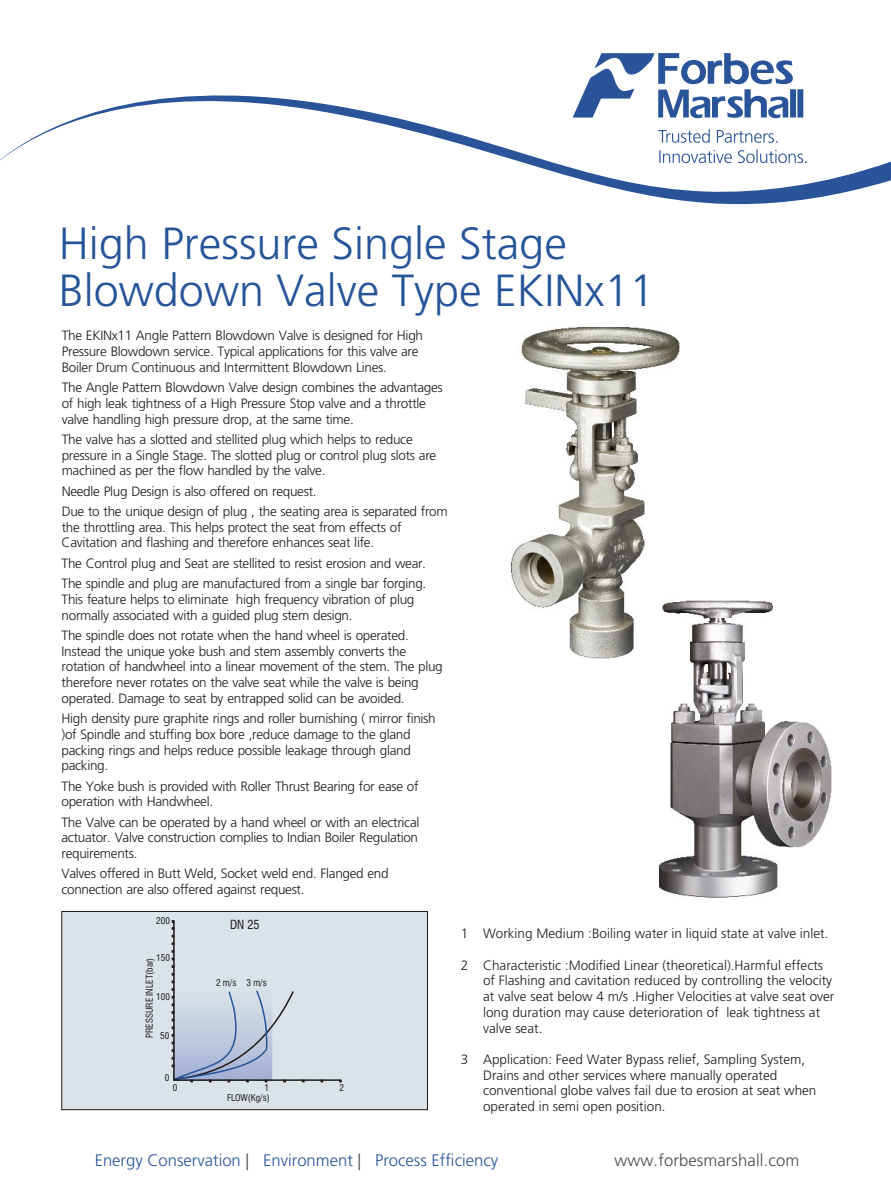
<style>
.page{position:relative;width:891px;height:1196px;background:#fff}
.page>*{position:absolute;margin:0;border:0;box-sizing:border-box;transform-origin:0 0}
.t1{font:300 45px/47.2px "Frutiger LT";color:#265499}
.t2{font:300 16.65px "Frutiger LT";color:#295499}
.t3{font:300 16.65px "Frutiger LT";letter-spacing:.005em;color:#4d4a47}
.t4{font:300 13.5px/15.6px "Frutiger LT";letter-spacing:-.02em;color:#1f1a17}
.t5{font:300 13.5px/15.6px "Frutiger LT";color:#1f1a17}
.t6{font:condensed 12.3px "Swiss 721 BT";color:#1f1a17}
.t7{font:condensed 9.3px "Swiss 721 BT";color:#1f1a17}
.s1{color:#4d4a47}
</style>
<div class="page">
<svg style="left:594px;top:53px;width:199px;height:21px"></svg>
<svg style="left:0;top:74px;width:890px;height:131px"></svg>
<div style="left:61px;top:910px;width:366px;height:199px;background:#d9e3e8;border:1px solid #1f1a17"></div>
<svg style="left:171px;top:920px;width:171px;height:161px"></svg>
<img style="left:659px;top:600px;width:173px;height:298px">
<img style="left:511px;top:327px;width:168px;height:331px">
<h1 class="t1" style="left:59px;top:224px;width:597px">High Pressure Single Stage<br>Blowdown Valve Type EKINx11</h1>
<p class="t4" style="left:62px;top:329px;width:363px">The EKINx11 Angle Pattern Blowdown Valve is designed for High<br>Pressure Blowdown service. Typical applications for this valve are<br>Boiler Drum Continuous and Intermittent Blowdown Lines.</p>
<p class="t4" style="left:62px;top:381px;width:382px">The Angle Pattern Blowdown Valve design combines the advantages of high leak tightness of a High Pressure Stop valve and a throttle valve handling high pressure drop, at the same time.</p>
<p class="t4" style="left:62px;top:433px;width:376px">The valve has a slotted and stellited plug which helps to reduce pressure in a Single Stage. The slotted plug or control plug slots are machined as per the flow handled by the valve.</p>
<p class="t4" style="left:62px;top:482px;width:387px;line-height:20.4px">Needle Plug Design is also offered on request.<br>Due to the unique design of plug , the seating area is separated from</p>
<p class="t4" style="left:62px;top:520px;width:341px">the throttling area. This helps protect the seat from effects of<br>Cavitation and flashing and therefore enhances seat life.</p>
<p class="t4" style="left:62px;top:554px;width:366px;line-height:20.4px">The Control plug and Seat are stellited to resist erosion and wear.<br>The spindle and plug are manufactured from a single bar forging.</p>
<p class="t4" style="left:62px;top:592px;width:354px">This feature helps to eliminate high frequency vibration of plug normally associated with a guided plug stem design.</p>
<p class="t4" style="left:62px;top:628px;width:382px">The spindle does not rotate when the hand wheel is operated.<br>Instead the unique yoke bush and stem assembly converts the rotation of handwheel into a linear movement of the stem. The plug therefore never rotates on the valve seat while the valve is being operated. Damage to seat by entrapped solid can be avoided.</p>
<p class="t4" style="left:61px;top:712px;width:375px">High density pure graphite rings and roller burnishing ( mirror finish )of Spindle and stuffing box bore ,reduce damage to the gland packing rings and helps reduce possible leakage through gland packing.</p>
<p class="t4" style="left:61px;top:779px;width:358px">The Yoke bush is provided with Roller Thrust Bearing for ease of operation with Handwheel.</p>
<p class="t4" style="left:61px;top:815px;width:359px;text-align:justify">The Valve can be operated by a hand wheel or with an electrical actuator. Valve construction complies to Indian Boiler Regulation requirements.</p>
<p class="t4" style="left:61px;top:867px;width:328px">Valves offered in Butt Weld, Socket weld end. Flanged end connection are also offered against request.</p>
<p class="t6" style="left:230px;top:917px;width:31px">DN 25</p>
<p class="t7" style="left:156px;top:915px;width:15px">200</p>
<p class="t7" style="left:156px;top:952px;width:15px">150</p>
<p class="t7" style="left:156px;top:990px;width:15px">100</p>
<p class="t7" style="left:160px;top:1029px;width:11px">50</p>
<p class="t7" style="left:165px;top:1071px;width:6px">0</p>
<p class="t5" style="left:460px;top:927px;width:369px">1 Working Medium :Boiling water in liquid state at valve inlet.</p>
<p class="t5" style="left:483px;top:958px;width:353px;text-indent:-22px">2 Characteristic :Modified Linear (theoretical).Harmful effects of Flashing and cavitation reduced by controlling the velocity at valve seat below 4 m/s .Higher Velocities at valve seat over long duration may cause deterioration of leak tightness at valve seat.</p>
<p class="t5" style="left:483px;top:1052px;width:335px;text-indent:-22px">3 Application: Feed Water Bypass relief, Sampling System, Drains and other services where manually operated conventional globe valves fail due to erosion at seat when operated in semi open position.</p>
<p class="t7" style="left:144px;top:1037px;width:82px;rotate:-90deg">PRESSURE INLET(bar)</p>
<p class="t7" style="left:216px;top:977px;width:52px">2 m/s 3 m/s</p>
<p class="t7" style="left:173px;top:1081px;width:6px">0</p>
<p class="t7" style="left:264px;top:1081px;width:6px">1</p>
<p class="t7" style="left:339px;top:1081px;width:6px">2</p>
<p class="t7" style="left:227px;top:1091px;width:44px">FLOW(Kg/s)</p>
<p class="t2" style="left:95px;top:1154px;width:405px">Energy Conservation <span class="s1">|</span> Environment <span class="s1">|</span> Process Efficiency</p>
<p class="t3" style="left:614px;top:1153px;width:186px">www.forbesmarshall.com</p>
</div>
